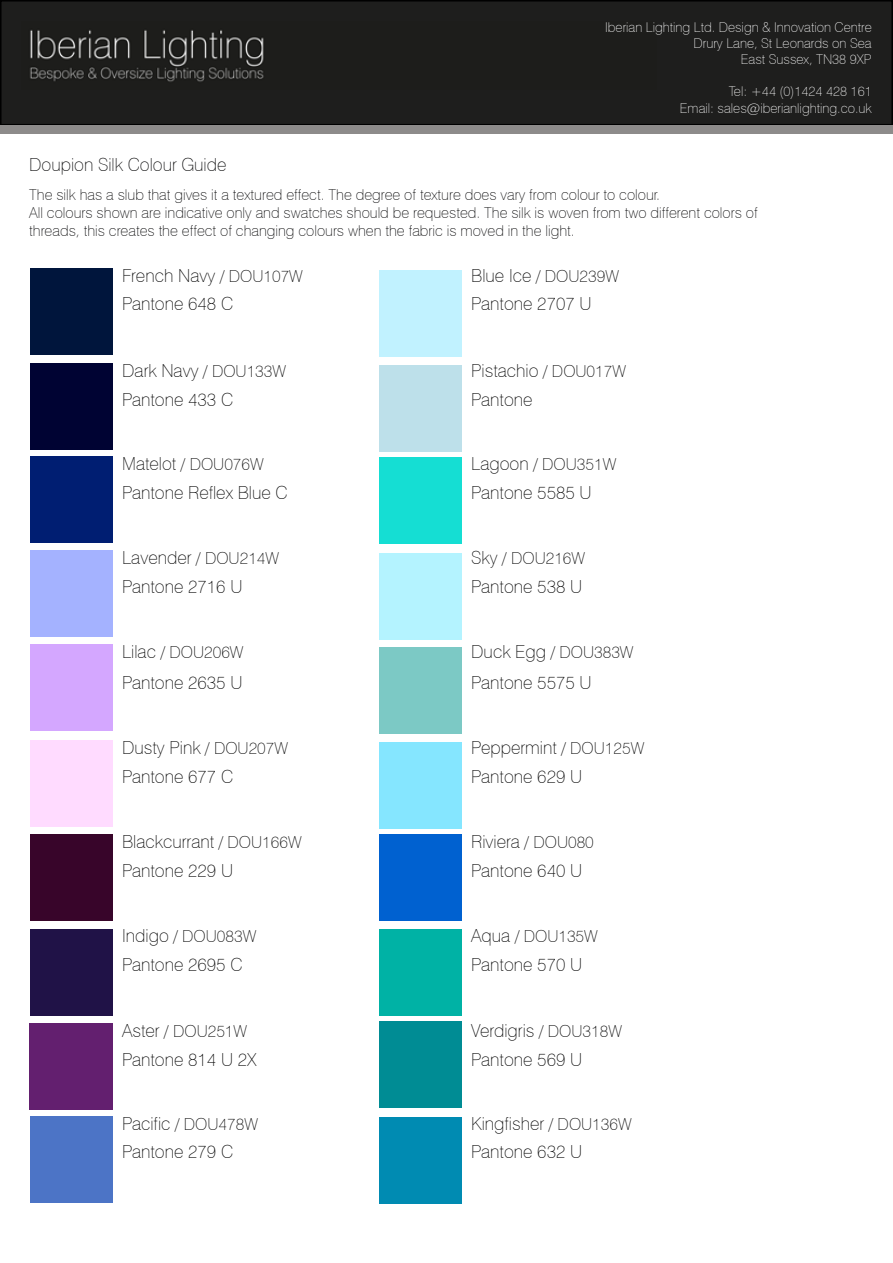
<style>
.page{position:relative;width:893px;height:1263px;background:#fff}
.page>*{position:absolute;margin:0;border:0;box-sizing:border-box;transform-origin:0 0}
.t1{font:100 18px/28.8px "Swiss 721 BT";color:#000}
.t2{font:100 18px "Swiss 721 BT";color:#020203}
.t3{font:100 16.5px "Swiss 721 BT";color:#000}
.t4{font:100 15px/18px "Swiss 721 BT";color:#020203}
.t5{font:100 13.5px/16.2px "Swiss 721 BT";color:#fff;text-align:right}
.s1{font-size:16.5px}
.s2{font-size:18px}
</style>
<div class="page">
<div style="left:1px;top:1px;width:891px;height:124px;background:#1e1e1d"></div>
<img style="left:30px;top:30px;width:234px;height:52px">
<div style="left:0;top:0;width:893px;height:125px;border:2px solid #000"></div>
<div style="left:0;top:125px;width:893px;height:9px;background:#8d8b8a"></div>
<div style="left:30px;top:1116px;width:83px;height:86px;background:#4c74c6"></div>
<div style="left:30px;top:740px;width:83px;height:87px;background:#ffdbff"></div>
<div style="left:30px;top:834px;width:83px;height:87px;background:#38052a"></div>
<div style="left:30px;top:1023px;width:83px;height:87px;background:#631f6f"></div>
<div style="left:30px;top:929px;width:83px;height:86px;background:#201247"></div>
<div style="left:30px;top:268px;width:83px;height:86px;background:#00153c"></div>
<div style="left:379px;top:742px;width:83px;height:87px;background:#85e6ff"></div>
<div style="left:379px;top:553px;width:83px;height:86px;background:#b4f3ff"></div>
<div style="left:379px;top:647px;width:83px;height:87px;background:#7cc9c5"></div>
<div style="left:379px;top:1117px;width:83px;height:87px;background:#008bb2"></div>
<div style="left:379px;top:458px;width:83px;height:86px;background:#15ded3"></div>
<div style="left:379px;top:834px;width:83px;height:87px;background:#0061d0"></div>
<div style="left:379px;top:1021px;width:83px;height:87px;background:#008c94"></div>
<div style="left:379px;top:929px;width:83px;height:86px;background:#00b2a5"></div>
<div style="left:379px;top:271px;width:83px;height:86px;background:#c1f2ff"></div>
<div style="left:379px;top:365px;width:83px;height:87px;background:#bde0ea"></div>
<div style="left:30px;top:363px;width:82px;height:87px;background:#000333"></div>
<div style="left:30px;top:456px;width:82px;height:86px;background:#001e72"></div>
<div style="left:30px;top:551px;width:82px;height:86px;background:#a4b2ff"></div>
<div style="left:30px;top:645px;width:82px;height:86px;background:#d4a7ff"></div>
<p class="t2" style="left:29px;top:154px;width:199px">Doupion Silk Colour Guide</p>
<p class="t5" style="left:605px;top:19px;width:268px">Iberian Lighting Ltd. Design &amp; Innovation Centre<br>Drury Lane, St Leonards on Sea<br>East Sussex, TN38 9XP</p>
<p class="t5" style="left:680px;top:83px;width:193px">Tel: +44 (0)1424 428 161<br>Email: sales@iberianlighting.co.uk</p>
<p class="t4" style="left:29px;top:185px;width:730px">The silk has a slub that gives it a textured effect. The degree of texture does vary from colour to colour.<br>All colours shown are indicative only and swatches should be requested. The silk is woven from two different colors of threads, this creates the effect of changing colours when the fabric is moved in the light.</p>
<p class="t1" style="left:122px;top:261px;width:182px">French Navy <span class="s1">/ DOU107W<br></span>Pantone 648 C</p>
<p class="t3" style="left:471px;top:266px;width:149px"><span class="s2">Blue Ice</span> / DOU239W</p>
<p class="t1" style="left:471px;top:289px;width:122px">Pantone 2707 U</p>
<p class="t1" style="left:122px;top:356px;width:165px">Dark Navy <span class="s1">/ DOU133W<br></span>Pantone 433 C</p>
<p class="t1" style="left:471px;top:356px;width:156px">Pistachio <span class="s1">/ DOU017W</span></p>
<p class="t1" style="left:471px;top:385px;width:63px">Pantone</p>
<p class="t3" style="left:122px;top:454px;width:143px"><span class="s2">Matelot</span> / DOU076W</p>
<p class="t3" style="left:471px;top:454px;width:147px"><span class="s2">Lagoon</span> / DOU351W</p>
<p class="t1" style="left:122px;top:478px;width:167px">Pantone Reflex Blue C</p>
<p class="t1" style="left:471px;top:478px;width:122px">Pantone 5585 U</p>
<p class="t1" style="left:122px;top:543px;width:158px">Lavender <span class="s1">/ DOU214W<br></span>Pantone 2716 U</p>
<p class="t3" style="left:471px;top:548px;width:115px"><span class="s2">Sky</span> / DOU216W</p>
<p class="t1" style="left:471px;top:572px;width:112px">Pantone 538 U</p>
<p class="t3" style="left:122px;top:643px;width:123px"><span class="s2">Lilac</span> / DOU206W</p>
<p class="t3" style="left:471px;top:643px;width:164px"><span class="s2">Duck Egg</span> / DOU383W</p>
<p class="t1" style="left:122px;top:668px;width:122px">Pantone 2635 U</p>
<p class="t1" style="left:471px;top:668px;width:122px">Pantone 5575 U</p>
<p class="t1" style="left:122px;top:733px;width:167px">Dusty Pink <span class="s1">/ DOU207W</span></p>
<p class="t1" style="left:471px;top:733px;width:175px">Peppermint <span class="s1">/ DOU125W</span></p>
<p class="t1" style="left:122px;top:762px;width:113px">Pantone 677 C</p>
<p class="t1" style="left:471px;top:762px;width:112px">Pantone 629 U</p>
<p class="t1" style="left:122px;top:827px;width:181px">Blackcurrant <span class="s1">/ DOU166W</span></p>
<p class="t1" style="left:471px;top:827px;width:124px">Riviera <span class="s1">/ DOU080</span></p>
<p class="t1" style="left:122px;top:856px;width:112px">Pantone 229 U</p>
<p class="t1" style="left:471px;top:856px;width:112px">Pantone 640 U</p>
<p class="t3" style="left:122px;top:926px;width:136px"><span class="s2">Indigo</span> / DOU083W</p>
<p class="t1" style="left:122px;top:950px;width:122px">Pantone 2695 C</p>
<p class="t3" style="left:471px;top:926px;width:128px"><span class="s2">Aqua</span> / DOU135W</p>
<p class="t1" style="left:471px;top:950px;width:112px">Pantone 570 U</p>
<p class="t3" style="left:122px;top:1021px;width:126px"><span class="s2">Aster</span> / DOU251W</p>
<p class="t1" style="left:122px;top:1045px;width:136px">Pantone 814 U 2X</p>
<p class="t1" style="left:471px;top:1016px;width:152px">Verdigris <span class="s1">/ DOU318W<br></span>Pantone 569 U</p>
<p class="t3" style="left:122px;top:1114px;width:137px"><span class="s2">Pacific</span> / DOU478W</p>
<p class="t1" style="left:471px;top:1108px;width:162px">Kingfisher <span class="s1">/ DOU136W</span></p>
<p class="t1" style="left:122px;top:1137px;width:113px">Pantone 279 C</p>
<p class="t1" style="left:471px;top:1137px;width:112px">Pantone 632 U</p>
</div>
